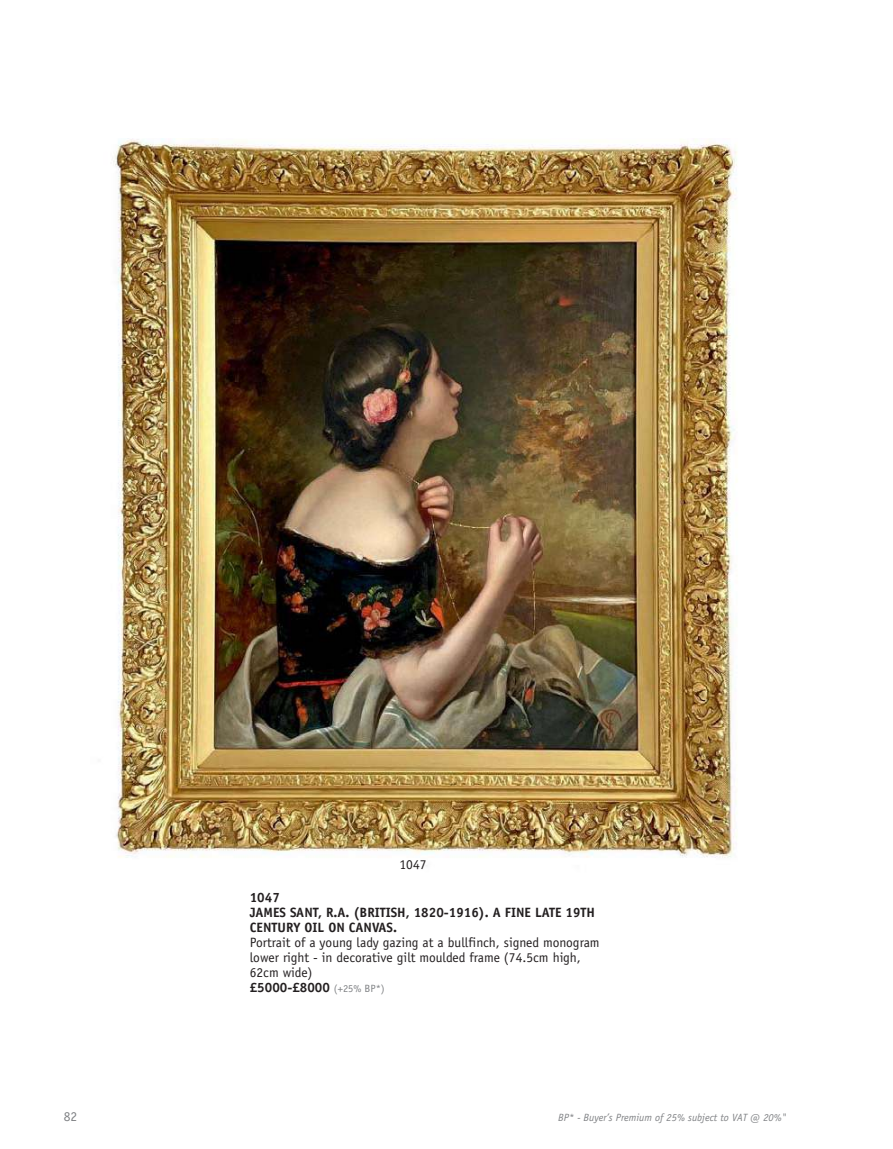
<style>
.page{position:relative;width:893px;height:1149px;background:#fff}
.page>*{position:absolute;margin:0;border:0;box-sizing:border-box;transform-origin:0 0}
.t1{font:13.5px/15px "Officina Sans";color:#231f20}
.t2{font:700 13.5px/15px "Officina Sans";color:#231f20}
.t3{font:13.5px "Officina Sans";color:#808285}
.t4{font:italic 10.5px "Officina Sans";color:#808285}
.s1{font-weight:700}
.s2{font-size:10.5px;color:#808285}
</style>
<div class="page">
<img style="left:113px;top:138px;width:624px;height:720px">
<p class="t1" style="left:400px;top:858px;width:28px">1047</p>
<p class="t2" style="left:250px;top:890px;width:347px">1047<br>JAMES SANT, R.A. (BRITISH, 1820-1916). A FINE LATE 19TH<br>CENTURY OIL ON CANVAS.</p>
<p class="t1" style="left:250px;top:935px;width:351px">Portrait of a young lady gazing at a bullfinch, signed monogram lower right - in decorative gilt moulded frame (74.5cm high, 62cm wide)<br><span class="s1">£5000-£8000</span> <span class="s2">(+25% BP*)</span></p>
<p class="t3" style="left:64px;top:1110px;width:15px">82</p>
<p class="t4" style="left:558px;top:1110px;width:230px">BP* - Buyer’s Premium of 25% subject to VAT @ 20%"</p>
</div>
